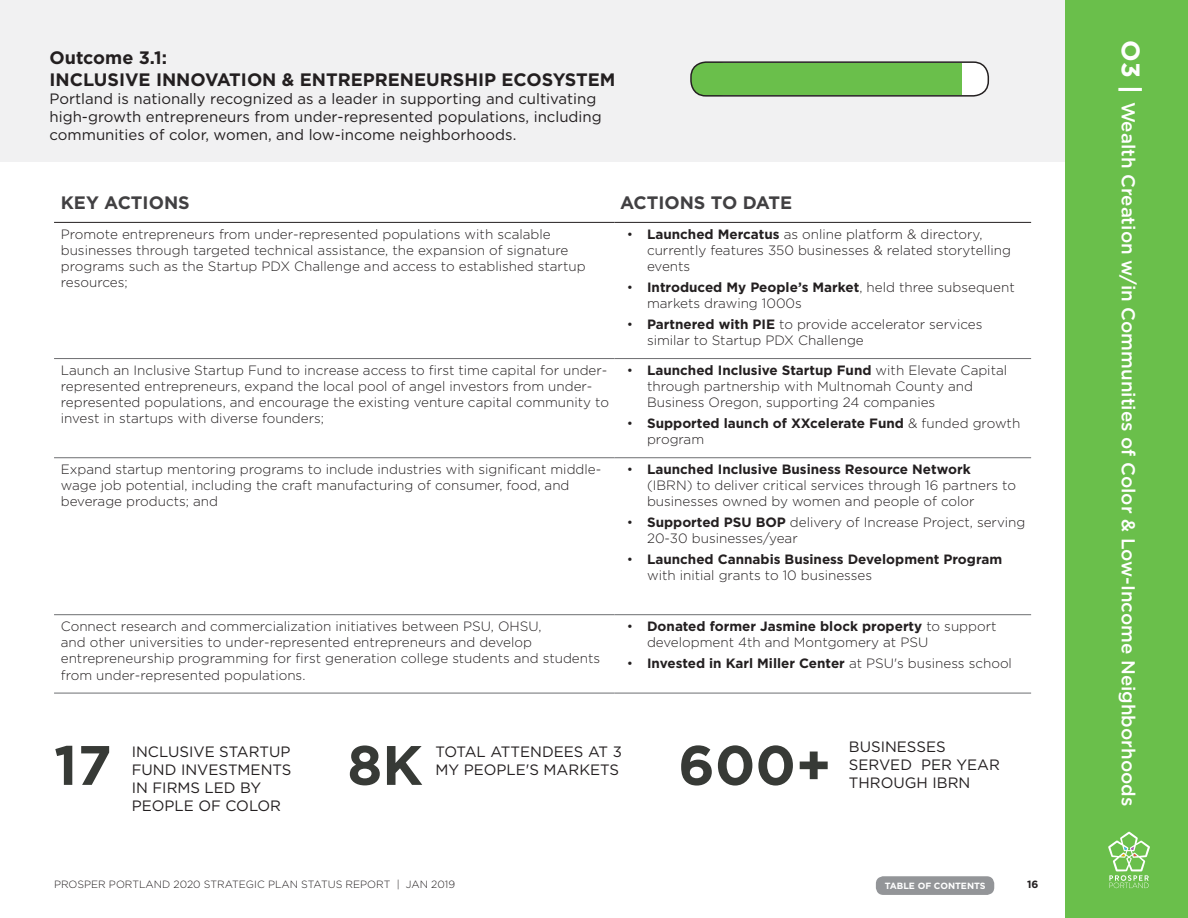
<style>
.page{position:relative;width:1188px;height:918px;background:#fff}
.page>*{position:absolute;margin:0;border:0;box-sizing:border-box;transform-origin:0 0}
.t1{font:700 55.5px "Gotham";color:#373a36}
.t2{font:500 18.75px "Gotham";color:#fff}
.t3{font:700 18px/21.6px "Gotham";color:#231f20}
.t4{font:700 18px "Gotham";color:#414042}
.t5{font:15px/18px "Gotham";color:#231f20}
.t6{font:300 13.5px/16.2px "Gotham";color:#231f20}
.t7{font:700 13.5px/16.2px "Gotham";color:#231f20}
.t8{font:300 10.5px "Gotham";color:#231f20}
.t9{font:700 10.5px "Gotham";color:#231f20}
.t10{font:700 9px "Gotham";color:#fff}
.s1{font-weight:700}
.s2{font-weight:300}
.s3{font-weight:700;font-size:25.5px}
</style>
<div class="page">
<div style="left:0;top:0;width:1066px;height:162px;background:#f1f1f2"></div>
<div style="left:691px;top:62px;width:297px;height:34px;background:#fff;border-radius:15px"></div>
<div style="left:691px;top:62px;width:43px;height:34px;background:#6abf4b;border-radius:15px"></div>
<div style="left:690px;top:61px;width:299px;height:36px;border:2px solid #231f20;border-radius:15px"></div>
<div style="left:1066px;top:0;width:122px;height:918px;background:#6abf4b"></div>
<svg style="left:1108px;top:832px;width:42px;height:56px"></svg>
<hr style="left:54px;top:358px;width:561px;height:1px;background:#6d6e71">
<hr style="left:615px;top:358px;width:416px;height:1px;background:#6d6e71">
<hr style="left:54px;top:457px;width:561px;height:1px;background:#6d6e71">
<hr style="left:615px;top:457px;width:416px;height:1px;background:#6d6e71">
<hr style="left:54px;top:614px;width:561px;height:1px;background:#6d6e71">
<hr style="left:615px;top:614px;width:416px;height:1px;background:#6d6e71">
<hr style="left:54px;top:693px;width:561px;height:1px;background:#6d6e71">
<hr style="left:615px;top:693px;width:416px;height:1px;background:#6d6e71">
<hr style="left:54px;top:222px;width:561px;height:1px;background:#231f20">
<hr style="left:615px;top:222px;width:416px;height:1px;background:#231f20">
<div style="left:712px;top:63px;width:250px;height:32px;background:#6abf4b"></div>
<div style="left:876px;top:876px;width:118px;height:19px;background:#939598;border-radius:7px"></div>
<h3 class="t3" style="left:50px;top:47px;width:568px">Outcome 3.1:<br>INCLUSIVE INNOVATION &amp; ENTREPRENEURSHIP ECOSYSTEM</h3>
<p class="t5" style="left:50px;top:89px;width:554px">Portland is nationally recognized as a leader in supporting and cultivating high-growth entrepreneurs from under-represented populations, including communities of color, women, and low-income neighborhoods.</p>
<h3 class="t4" style="left:61px;top:191px;width:130px">KEY ACTIONS</h3>
<h3 class="t4" style="left:620px;top:191px;width:174px">ACTIONS TO DATE</h3>
<p class="t6" style="left:61px;top:225px;width:526px">Promote entrepreneurs from under-represented populations with scalable businesses through targeted technical assistance, the expansion of signature programs such as the Startup PDX Challenge and access to established startup resources;</p>
<p class="t6" style="left:647px;top:225px;width:365px;text-indent:-20px">• <span class="s1">Launched Mercatus</span> as online platform &amp; directory, currently features 350 businesses &amp; related storytelling events</p>
<p class="t6" style="left:647px;top:279px;width:369px;text-indent:-20px">• <span class="s1">Introduced My People’s Market</span>, held three subsequent markets drawing 1000s</p>
<p class="t6" style="left:647px;top:316px;width:337px;text-indent:-20px">• <span class="s1">Partnered with PIE</span> to provide accelerator services similar to Startup PDX Challenge</p>
<p class="t6" style="left:61px;top:362px;width:550px">Launch an Inclusive Startup Fund to increase access to first time capital for under&shy;represented entrepreneurs, expand the local pool of angel investors from under&shy;represented populations, and encourage the existing venture capital community to invest in startups with diverse founders;</p>
<p class="t6" style="left:647px;top:362px;width:362px;text-indent:-20px">• <span class="s1">Launched Inclusive Startup Fund</span> with Elevate Capital through partnership with Multnomah County and<br>Business Oregon, supporting 24 companies</p>
<p class="t7" style="left:647px;top:415px;width:375px;text-indent:-20px"><span class="s2">•</span> Supported launch of XXcelerate Fund <span class="s2">&amp; funded growth program</span></p>
<p class="t6" style="left:61px;top:461px;width:542px">Expand startup mentoring programs to include industries with significant middle&shy;wage job potential, including the craft manufacturing of consumer, food, and beverage products; and</p>
<p class="t6" style="left:647px;top:461px;width:370px;text-indent:-20px">• <span class="s1">Launched Inclusive Business Resource Network </span>(IBRN) to deliver critical services through 16 partners to businesses owned by women and people of color</p>
<p class="t6" style="left:647px;top:514px;width:380px;text-indent:-20px">• <span class="s1">Supported PSU BOP</span> delivery of Increase Project, serving<br>20-30 businesses/year</p>
<p class="t7" style="left:647px;top:551px;width:357px;text-indent:-20px"><span class="s2">•</span> Launched Cannabis Business Development Program <span class="s2">with initial grants to 10 businesses</span></p>
<p class="t6" style="left:61px;top:618px;width:541px">Connect research and commercialization initiatives between PSU, OHSU,<br>and other universities to under-represented entrepreneurs and develop entrepreneurship programming for first generation college students and students from under-represented populations.</p>
<p class="t6" style="left:647px;top:618px;width:351px;text-indent:-20px">• <span class="s1">Donated former Jasmine block property</span> to support development 4th and Montgomery at PSU</p>
<p class="t7" style="left:627px;top:655px;width:387px"><span class="s2">•</span> Invested in Karl Miller Center <span class="s2">at PSU's business school</span></p>
<h1 class="t1" style="left:54px;top:728px;width:59px">17</h1>
<p class="t5" style="left:132px;top:742px;width:161px">INCLUSIVE STARTUP<br>FUND INVESTMENTS<br>IN FIRMS LED BY<br>PEOPLE OF COLOR</p>
<h1 class="t1" style="left:678px;top:728px;width:155px">600+</h1>
<p class="t5" style="left:849px;top:738px;width:153px">BUSINESSES<br>SERVED PER YEAR<br>THROUGH IBRN</p>
<h1 class="t1" style="left:347px;top:728px;width:77px">8K</h1>
<p class="t5" style="left:435px;top:742px;width:188px">TOTAL ATTENDEES AT 3</p>
<p class="t5" style="left:435px;top:760px;width:185px">MY PEOPLE'S MARKETS</p>
<p class="t8" style="left:54px;top:878px;width:403px">PROSPER PORTLAND 2020 STRATEGIC PLAN STATUS REPORT | JAN 2019</p>
<p class="t9" style="left:1027px;top:878px;width:13px">16</p>
<p class="t10" style="left:885px;top:880px;width:102px">TABLE OF CONTENTS</p>
<h2 class="t2" style="left:1141px;top:40px;width:768px;rotate:90deg"><span class="s3">O3 |</span> Wealth Creation w/in Communities of Color &amp; Low-Income Neighborhoods</h2>
</div>
